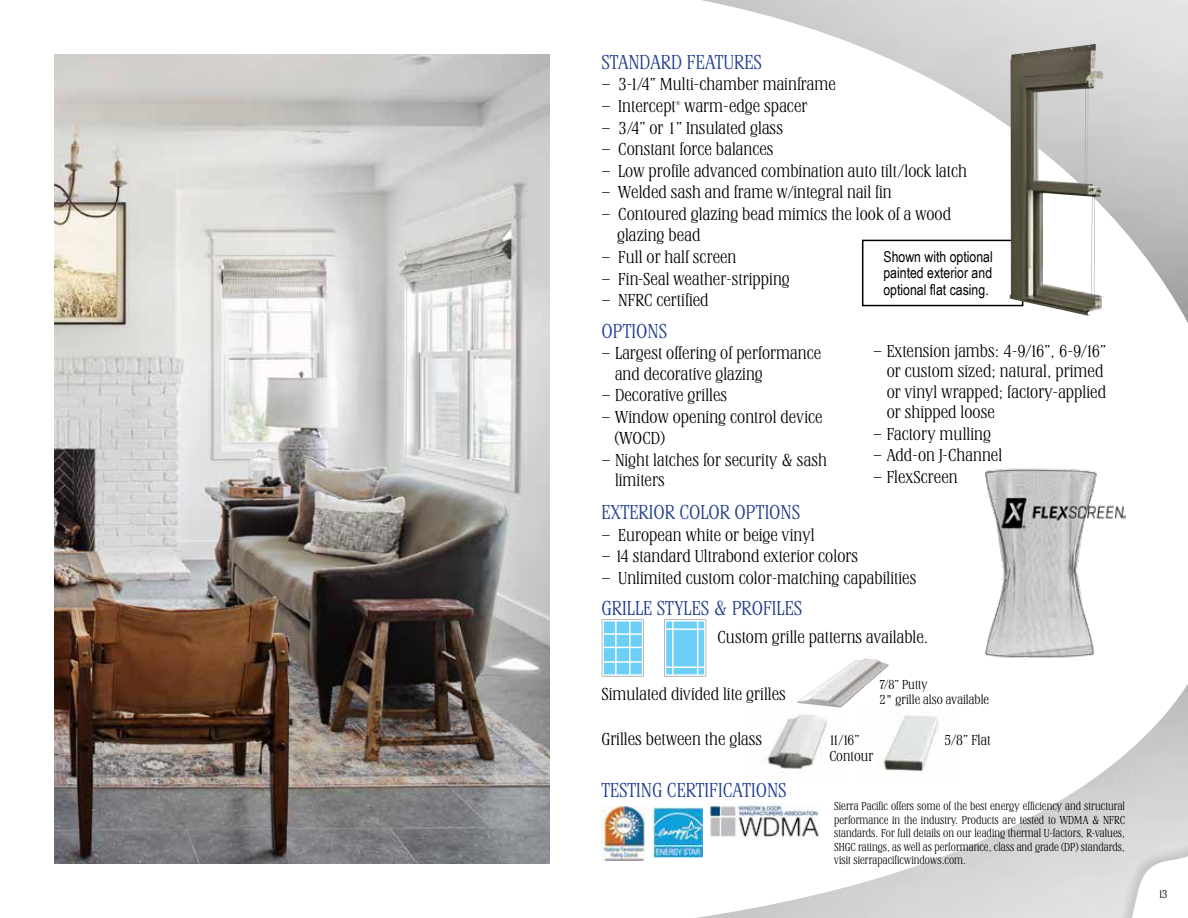
<style>
.page{position:relative;width:1188px;height:918px;background:#fff}
.page>*{position:absolute;margin:0;border:0;box-sizing:border-box;transform-origin:0 0}
.t1{font:300 21px "Stirling RR";color:#24408e}
.t2{font:300 18px/20.2px "Stirling RR";color:#000}
.t3{font:15px/16.5px "Arial Narrow";color:#000;text-align:justify}
.t4{font:300 15px "Stirling RR";color:#000}
.t5{font:300 13.5px/15px "Stirling RR";color:#000}
.t6{font:300 12px/13.5px "Stirling RR";color:#000;text-align:justify;scale:.96 1}
.t7{font:300 12px "Stirling RR";color:#000}
.t8{font:300 7.5px "Stirling RR";color:#000}
</style>
<div class="page">
<img style="left:695px;top:684px;width:493px;height:234px">
<img style="left:54px;top:54px;width:495px;height:810px">
<img style="left:701px;top:0;width:487px;height:323px">
<div style="left:862px;top:240px;width:161px;height:66px;border:2px solid #000"></div>
<img style="left:1010px;top:44px;width:93px;height:272px">
<img style="left:602px;top:807px;width:44px;height:53px">
<img style="left:653px;top:807px;width:49px;height:50px">
<img style="left:708px;top:804px;width:114px;height:34px">
<img style="left:861px;top:704px;width:97px;height:80px">
<img style="left:745px;top:697px;width:97px;height:86px">
<img style="left:797px;top:659px;width:92px;height:49px">
<div style="left:600px;top:618px;width:45px;height:60px;border:1px solid #fff"></div>
<div style="left:603px;top:621px;width:40px;height:54px;background:#6dcff6"></div>
<div style="left:602px;top:620px;width:41px;height:56px;border:1px solid #fff"></div>
<hr style="left:615px;top:621px;width:2px;height:54px;background:#fff">
<hr style="left:629px;top:621px;width:2px;height:54px;background:#fff">
<hr style="left:603px;top:661px;width:40px;height:2px;background:#fff">
<hr style="left:603px;top:647px;width:40px;height:1px;background:#fff">
<hr style="left:603px;top:633px;width:40px;height:2px;background:#fff">
<div style="left:663px;top:618px;width:45px;height:60px;border:1px solid #fff"></div>
<div style="left:665px;top:621px;width:40px;height:54px;background:#6dcff6"></div>
<div style="left:665px;top:620px;width:41px;height:56px;border:1px solid #fff"></div>
<hr style="left:672px;top:621px;width:2px;height:54px;background:#fff">
<hr style="left:697px;top:621px;width:1px;height:54px;background:#fff">
<hr style="left:665px;top:667px;width:40px;height:1px;background:#fff">
<hr style="left:665px;top:628px;width:40px;height:2px;background:#fff">
<img style="left:985px;top:468px;width:140px;height:190px">
<div style="left:1073px;top:833px;width:115px;height:85px;background:#dcdcdc"></div>
<svg style="left:1127px;top:849px;width:61px;height:69px"></svg>
<p class="t1" style="left:602px;top:50px;width:162px">STANDARD FEATURES</p>
<p class="t2" style="left:602px;top:74px;width:236px">– 3-1/4” Multi-chamber mainframe</p>
<p class="t2" style="left:602px;top:96px;width:76px">– Intercept</p>
<p class="t8" style="left:676px;top:99px;width:6px">®</p>
<p class="t2" style="left:684px;top:96px;width:125px">warm-edge spacer</p>
<p class="t2" style="left:601px;top:118px;width:183px">– 3/4” or 1” Insulated glass</p>
<p class="t2" style="left:601px;top:139px;width:174px">– Constant force balances</p>
<p class="t2" style="left:601px;top:161px;width:367px">– Low profile advanced combination auto tilt/lock latch</p>
<p class="t2" style="left:601px;top:182px;width:292px">– Welded sash and frame w/integral nail fin</p>
<p class="t2" style="left:617px;top:203px;width:335px;line-height:21.6px;text-indent:-16px">– Contoured glazing bead mimics the look of a wood glazing bead</p>
<p class="t2" style="left:601px;top:247px;width:137px">– Full or half screen</p>
<p class="t2" style="left:601px;top:269px;width:190px">– Fin-Seal weather-stripping</p>
<p class="t2" style="left:601px;top:290px;width:109px">– NFRC certified</p>
<p class="t3" style="left:883px;top:248px;width:111px">Shown with optional painted exterior and optional flat casing.</p>
<p class="t1" style="left:602px;top:319px;width:67px">OPTIONS</p>
<p class="t2" style="left:615px;top:343px;width:208px;text-indent:-14px">– Largest offering of performance and decorative glazing</p>
<p class="t2" style="left:602px;top:385px;width:127px">– Decorative grilles</p>
<p class="t2" style="left:615px;top:406px;width:209px;line-height:21.6px;text-indent:-14px">– Window opening control device (WOCD)</p>
<p class="t2" style="left:615px;top:450px;width:214px;text-indent:-14px">– Night latches for security &amp; sash limiters</p>
<p class="t2" style="left:887px;top:341px;width:221px;text-indent:-14px">– Extension jambs: 4-9/16”, 6-9/16” or custom sized; natural, primed or vinyl wrapped; factory-applied or shipped loose</p>
<p class="t2" style="left:873px;top:424px;width:119px">– Factory mulling</p>
<p class="t2" style="left:873px;top:445px;width:131px">– Add-on J-Channel</p>
<p class="t2" style="left:873px;top:467px;width:86px">– FlexScreen</p>
<p class="t1" style="left:602px;top:501px;width:200px">EXTERIOR COLOR OPTIONS</p>
<p class="t2" style="left:602px;top:525px;width:215px">– European white or beige vinyl</p>
<p class="t2" style="left:602px;top:546px;width:258px">– 14 standard Ultrabond exterior colors</p>
<p class="t2" style="left:602px;top:568px;width:316px">– Unlimited custom color-matching capabilities</p>
<p class="t1" style="left:602px;top:597px;width:202px">GRILLE STYLES &amp; PROFILES</p>
<p class="t2" style="left:718px;top:627px;width:212px">Custom grille patterns available.</p>
<p class="t5" style="left:879px;top:677px;width:112px">7/8” Putty<br>2" grille also available</p>
<p class="t2" style="left:602px;top:684px;width:186px">Simulated divided lite grilles</p>
<p class="t2" style="left:602px;top:729px;width:162px">Grilles between the glass</p>
<p class="t4" style="left:829px;top:731px;width:32px">11/16”</p>
<p class="t4" style="left:944px;top:731px;width:48px">5/8” Flat</p>
<p class="t4" style="left:829px;top:748px;width:46px">Contour</p>
<p class="t1" style="left:602px;top:778px;width:187px">TESTING CERTIFICATIONS</p>
<p class="t6" style="left:834px;top:799px;width:305px">Sierra Pacific offers some of the best energy efficiency and structural performance in the industry. Products are tested to WDMA &amp; NFRC standards. For full details on our leading thermal U-factors, R-values, SHGC ratings, as well as performance, class and grade (DP) standards, visit sierrapacificwindows.com.</p>
<p class="t7" style="left:1158px;top:887px;width:11px">13</p>
</div>
